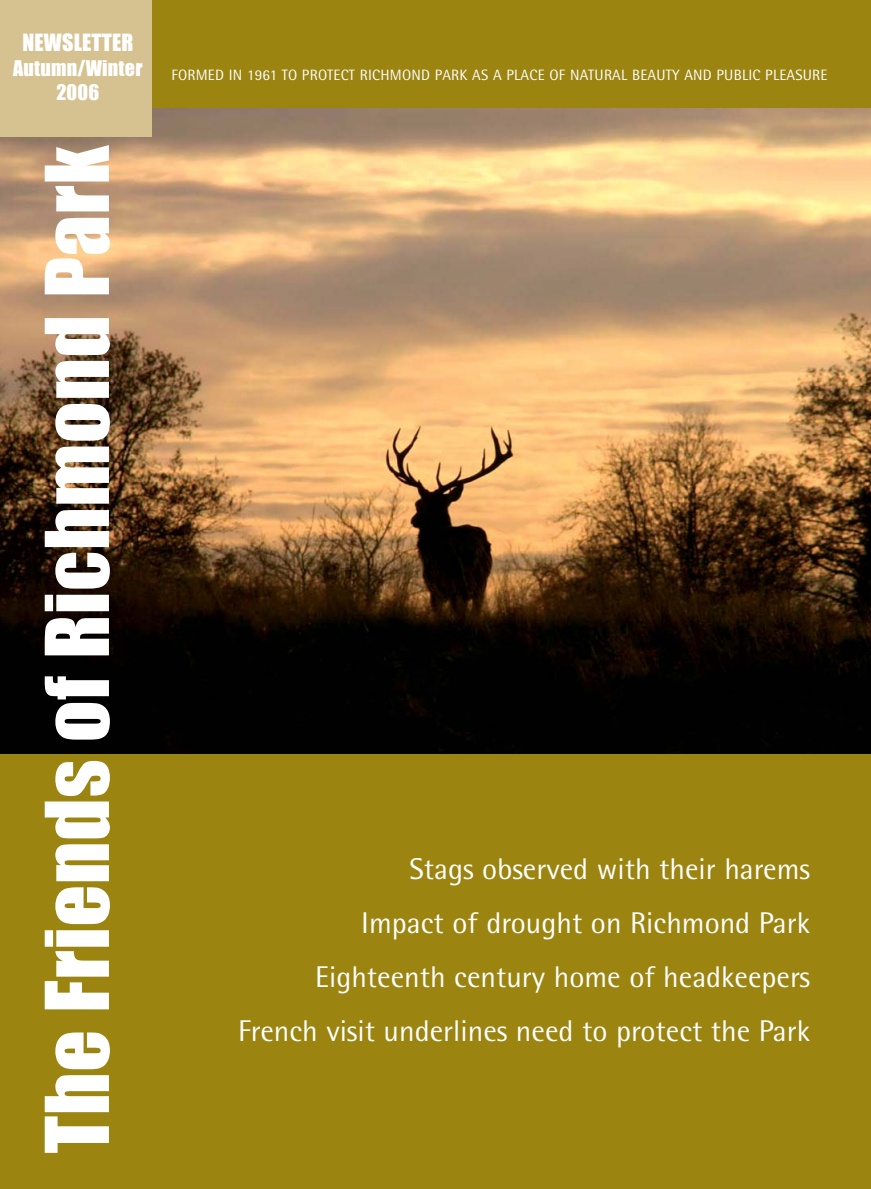
<style>
.page{position:relative;width:871px;height:1189px;background:#fff}
.page>*{position:absolute;margin:0;border:0;box-sizing:border-box;transform-origin:0 0}
.t1{font:81.2px "Impact";letter-spacing:.01em;color:#fff}
.t2{font:30px/54px "AT Rotis Semi Sans";color:#fff;text-align:right}
.t3{font:22px "Impact";letter-spacing:.01em;color:#fff}
.t4{font:20px/24px "Impact";letter-spacing:.01em;color:#fff;text-align:center}
.t5{font:15px "AT Rotis Semi Sans";letter-spacing:.015em;color:#fff}
</style>
<div class="page">
<img style="left:0;top:108px;width:870px;height:646px">
<div style="left:0;top:0;width:870px;height:108px;background:#9b8410"></div>
<div style="left:0;top:754px;width:870px;height:435px;background:#9b8410"></div>
<div style="left:0;top:0;width:152px;height:136px;background:#d5c290"></div>
<p class="t3" style="left:22px;top:35px;width:112px">NEWSLETTER</p>
<p class="t4" style="left:13px;top:58px;width:131px">Autumn/Winter<br>2006</p>
<h1 class="t1" style="left:51px;top:1153px;width:1009px;rotate:-90deg">The Friends of Richmond Park</h1>
<p class="t5" style="left:171px;top:70px;width:657px">FORMED IN 1961 TO PROTECT RICHMOND PARK AS A PLACE OF NATURAL BEAUTY AND PUBLIC PLEASURE</p>
<p class="t2" style="left:238px;top:844px;width:573px">Stags observed with their harems<br>Impact of drought on Richmond Park Eighteenth century home of headkeepers French visit underlines need to protect the Park</p>
</div>
